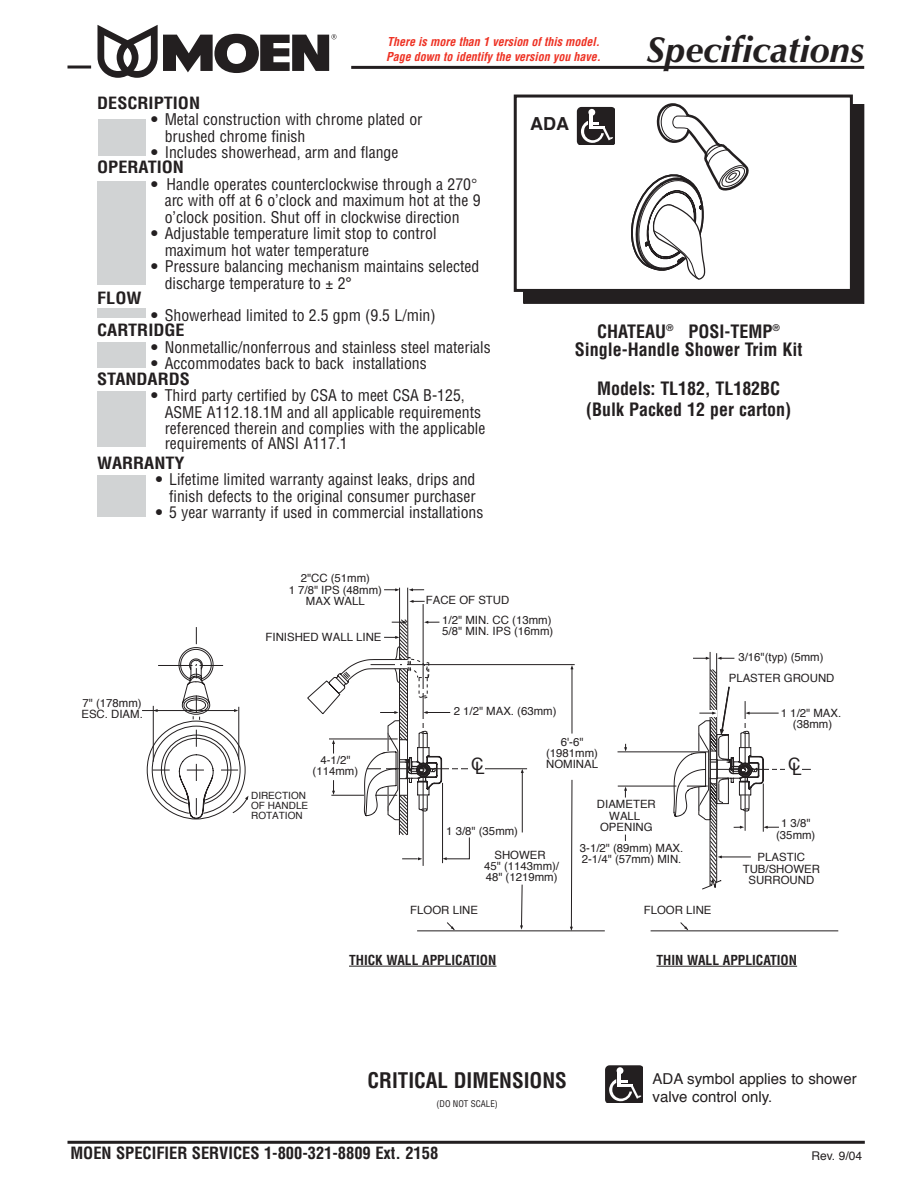
<style>
.page{position:relative;width:918px;height:1188px;background:#fff}
.page>*{position:absolute;margin:0;border:0;box-sizing:border-box;transform-origin:0 0}
.t1{font:italic 700 36px "Optima";color:#231f20}
.t2{font:700 condensed 21px "Helvetica";color:#231f20}
.t3{font:700 condensed 18px/18px "Helvetica";color:#231f20;text-align:center}
.t4{font:700 18px "Helvetica";color:#231f20}
.t5{font:17.1px "Helvetica";color:#231f20}
.t6{font:700 condensed 16.5px "Helvetica";color:#231f20;scale:1.1 1}
.t7{font:700 condensed 16.5px "Helvetica";color:#231f20}
.t8{font:condensed 15.75px/16.5px "Helvetica";color:#231f20}
.t9{font:15px/18px "Helvetica";color:#231f20}
.t10{font:700 condensed 13.5px "Helvetica";color:#231f20}
.t11{font:italic 700 condensed 12px/14.4px "Helvetica";color:#ee3224}
.t12{font:12px "Helvetica";color:#231f20}
.t13{font:11.4px/11.4px "Helvetica";color:#231f20;text-align:center}
.t14{font:10.05px/10.1px "Helvetica";color:#231f20}
.t15{font:condensed 9px "Helvetica";color:#231f20}
.s1{font-weight:700}
</style>
<div class="page">
<hr style="left:68px;top:66px;width:23px;height:3px;background:#231f20">
<hr style="left:351px;top:66px;width:513px;height:3px;background:#231f20">
<div style="left:524px;top:105px;width:340px;height:198px;background:#231f20"></div>
<div style="left:515px;top:96px;width:336px;height:194px;background:#fff"></div>
<div style="left:514px;top:95px;width:339px;height:197px;border:3px solid #231f20"></div>
<svg style="left:98px;top:25px;width:239px;height:53px"></svg>
<hr style="left:68px;top:1141px;width:797px;height:3px;background:#231f20">
<div style="left:98px;top:119px;width:47px;height:37px;background:#d1d3d4"></div>
<svg style="left:605px;top:1065px;width:38px;height:38px"></svg>
<div style="left:97px;top:181px;width:48px;height:103px;background:#d1d3d4"></div>
<div style="left:97px;top:391px;width:48px;height:56px;background:#d1d3d4"></div>
<div style="left:97px;top:475px;width:48px;height:42px;background:#d1d3d4"></div>
<div style="left:97px;top:342px;width:48px;height:25px;background:#d1d3d4"></div>
<svg style="left:631px;top:103px;width:118px;height:177px"></svg>
<svg style="left:577px;top:107px;width:37px;height:38px"></svg>
<hr style="left:656px;top:966px;width:42px;height:1px;background:#231f20">
<hr style="left:698px;top:966px;width:73px;height:1px;background:#231f20">
<svg style="left:770px;top:966px;width:27px;height:1px"></svg>
<hr style="left:349px;top:966px;width:49px;height:1px;background:#231f20">
<hr style="left:397px;top:966px;width:73px;height:1px;background:#231f20">
<svg style="left:469px;top:966px;width:27px;height:1px"></svg>
<hr style="left:142px;top:710px;width:93px;height:1px;background:#231f20">
<hr style="left:399px;top:588px;width:1px;height:72px;background:#231f20">
<hr style="left:407px;top:588px;width:1px;height:72px;background:#231f20">
<svg style="left:384px;top:588px;width:15px;height:3px"></svg>
<svg style="left:409px;top:588px;width:15px;height:3px"></svg>
<hr style="left:710px;top:769px;width:101px;height:1px;background:#231f20">
<div style="left:785px;top:757px;width:16px;height:23px;background:#fff"></div>
<hr style="left:651px;top:931px;width:187px;height:1px;background:#231f20">
<svg style="left:151px;top:600px;width:629px;height:331px"></svg>
<div style="left:97px;top:308px;width:48px;height:10px;background:#d1d3d4"></div>
<p class="t11" style="left:386px;top:36px;width:219px">There is more than 1 version of this model.<br>Page down to identify the version you have.</p>
<h1 class="t1" style="left:647px;top:35px;width:219px">Specifications</h1>
<p class="t6" style="left:97px;top:96px;width:95px">DESCRIPTION</p>
<p class="t8" style="left:165px;top:112px;width:259px;text-indent:-13px"><span class="s1">•</span> Metal construction with chrome plated or brushed chrome finish</p>
<p class="t8" style="left:151px;top:145px;width:249px"><span class="s1">•</span> Includes showerhead, arm and flange</p>
<p class="t6" style="left:97px;top:161px;width:80px">OPERATION</p>
<p class="t8" style="left:165px;top:177px;width:317px;text-indent:-13px"><span class="s1">•</span> Handle operates counterclockwise through a 270 arc with off at 6 o’clock and maximum hot at the 9 o’clock position. Shut off in clockwise direction</p>
<p class="t8" style="left:165px;top:227px;width:273px;text-indent:-13px"><span class="s1">•</span> Adjustable temperature limit stop to control maximum hot water temperature</p>
<p class="t8" style="left:165px;top:260px;width:316px;text-indent:-13px"><span class="s1">•</span> Pressure balancing mechanism maintains selected discharge temperature to ± 2°</p>
<p class="t6" style="left:97px;top:292px;width:42px">FLOW</p>
<p class="t8" style="left:151px;top:308px;width:286px"><span class="s1">•</span> Showerhead limited to 2.5 gpm (9.5 L/min)</p>
<p class="t6" style="left:97px;top:324px;width:81px">CARTRIDGE</p>
<p class="t8" style="left:151px;top:340px;width:341px"><span class="s1">•</span> Nonmetallic/nonferrous and stainless steel materials</p>
<p class="t8" style="left:151px;top:357px;width:277px"><span class="s1">•</span> Accommodates back to back installations</p>
<p class="t6" style="left:97px;top:372px;width:86px">STANDARDS</p>
<p class="t8" style="left:165px;top:388px;width:322px;text-indent:-13px"><span class="s1">•</span> Third party certified by CSA to meet CSA B-125,<br>ASME A112.18.1M and all applicable requirements referenced therein and complies with the applicable</p>
<p class="t8" style="left:165px;top:436px;width:185px">requirements of ANSI A117.1</p>
<p class="t6" style="left:97px;top:456px;width:81px">WARRANTY</p>
<p class="t8" style="left:156px;top:473px;width:321px;text-align:right"><span class="s1">•</span> Lifetime limited warranty against leaks, drips and finish defects to the original consumer purchaser</p>
<p class="t8" style="left:156px;top:506px;width:329px"><span class="s1">•</span> 5 year warranty if used in commercial installations</p>
<p class="t13" style="left:289px;top:574px;width:95px">2"CC (51mm)<br>1 7/8" IPS (48mm)<br>MAX WALL</p>
<p class="t13" style="left:426px;top:596px;width:85px">FACE OF STUD</p>
<p class="t4" style="left:530px;top:116px;width:40px">ADA</p>
<p class="t3" style="left:575px;top:324px;width:229px">CHATEAU<sup>®</sup> POSI-TEMP<sup>®<br></sup>Single-Handle Shower Trim Kit</p>
<p class="t3" style="left:586px;top:379px;width:206px;line-height:21px">Models: TL182, TL182BC (Bulk Packed 12 per carton)</p>
<p class="t13" style="left:81px;top:698px;width:63px;text-align:left">7" (178mm)<br>ESC. DIAM.</p>
<p class="t13" style="left:266px;top:632px;width:117px">FINISHED WALL LINE</p>
<p class="t13" style="left:313px;top:755px;width:47px">4-1/2" (114mm)</p>
<p class="t14" style="left:251px;top:791px;width:59px">DIRECTION<br>OF HANDLE<br>ROTATION</p>
<p class="t13" style="left:442px;top:615px;width:113px;text-align:left">1/2" MIN. CC (13mm)<br>5/8" MIN. IPS (16mm)</p>
<p class="t13" style="left:454px;top:707px;width:104px">2 1/2" MAX. (63mm)</p>
<p class="t5" style="left:471px;top:759px;width:15px">CL</p>
<p class="t13" style="left:546px;top:737px;width:53px">6'-6" (1981mm)<br>NOMINAL</p>
<p class="t13" style="left:738px;top:652px;width:87px">3/16"(typ) (5mm)</p>
<p class="t13" style="left:729px;top:674px;width:107px">PLASTER GROUND</p>
<p class="t13" style="left:781px;top:708px;width:62px">1 1/2" MAX. (38mm)</p>
<p class="t5" style="left:788px;top:759px;width:15px">CL</p>
<p class="t13" style="left:597px;top:799px;width:60px">DIAMETER<br>WALL<br>OPENING</p>
<p class="t13" style="left:446px;top:826px;width:73px">1 3/8" (35mm)</p>
<p class="t13" style="left:776px;top:819px;width:41px">1 3/8" (35mm)</p>
<p class="t13" style="left:484px;top:850px;width:77px">SHOWER<br>45" (1143mm)/<br>48" (1219mm)</p>
<p class="t13" style="left:580px;top:843px;width:105px;text-align:left">3-1/2" (89mm) MAX.<br>2-1/4" (57mm) MIN.</p>
<p class="t13" style="left:410px;top:905px;width:69px">FLOOR LINE</p>
<p class="t13" style="left:644px;top:905px;width:69px">FLOOR LINE</p>
<p class="t13" style="left:743px;top:852px;width:79px">PLASTIC<br>TUB/SHOWER<br>SURROUND</p>
<p class="t10" style="left:349px;top:955px;width:149px">THICK WALL APPLICATION</p>
<p class="t10" style="left:656px;top:955px;width:142px">THIN WALL APPLICATION</p>
<h2 class="t2" style="left:368px;top:1072px;width:201px">CRITICAL DIMENSIONS</h2>
<p class="t15" style="left:437px;top:1101px;width:63px">(DO NOT SCALE)</p>
<p class="t7" style="left:70px;top:1146px;width:369px">MOEN SPECIFIER SERVICES 1-800-321-8809 Ext. 2158</p>
<p class="t9" style="left:653px;top:1071px;width:206px">ADA symbol applies to shower valve control only.</p>
<p class="t12" style="left:811px;top:1151px;width:52px">Rev. 9/04</p>
</div>
